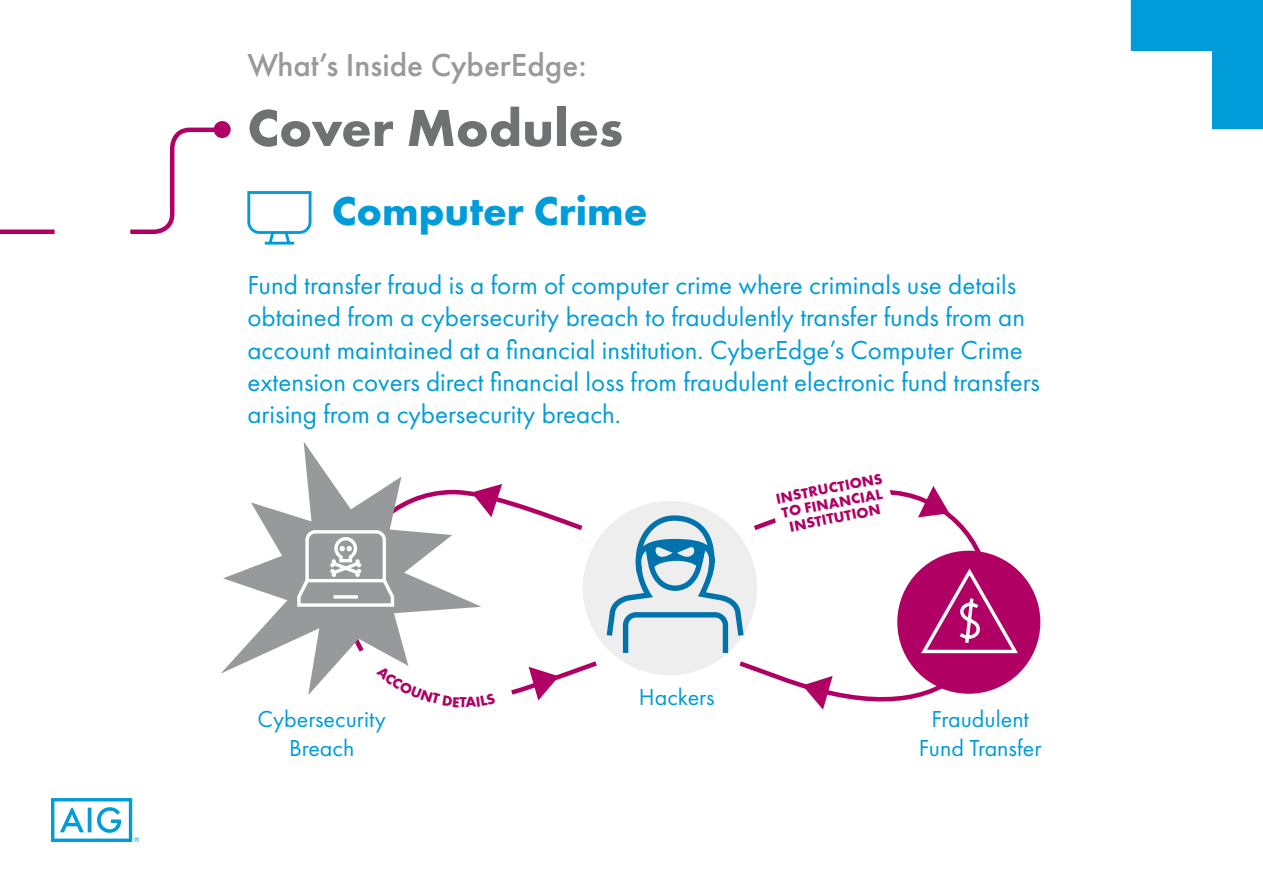
<style>
.page{position:relative;width:1263px;height:893px;background:#fff}
.page>*{position:absolute;margin:0;border:0;box-sizing:border-box;transform-origin:0 0}
.t1{font:700 54px "Futura PT";color:#707172}
.t2{font:700 42px "Futura PT";color:#009cda}
.t3{font:500 33px "Futura PT";color:#98999b}
.t4{font:27px/32.4px "Futura PT";color:#009cda}
.t5{font:24px/28.8px "Futura PT";color:#009cda;text-align:center}
.t6{font:700 15px/15px "Futura PT";color:#b10064;text-align:center}
</style>
<div class="page">
<svg style="left:747px;top:490px;width:246px;height:212px"></svg>
<svg style="left:51px;top:798px;width:88px;height:44px"></svg>
<svg style="left:1131px;top:0;width:132px;height:129px"></svg>
<svg style="left:247px;top:191px;width:65px;height:54px"></svg>
<svg style="left:918px;top:486px;width:31px;height:31px"></svg>
<svg style="left:802px;top:676px;width:31px;height:34px"></svg>
<svg style="left:221px;top:442px;width:181px;height:232px"></svg>
<svg style="left:770px;top:490px;width:126px;height:53px"></svg>
<div style="left:897px;top:551px;width:143px;height:143px;background:#b10064;border-radius:50%"></div>
<svg style="left:918px;top:567px;width:103px;height:87px"></svg>
<svg style="left:214px;top:121px;width:17px;height:17px"></svg>
<div style="left:0;top:229px;width:55px;height:5px;background:#b10064"></div>
<svg style="left:130px;top:125px;width:97px;height:109px"></svg>
<svg style="left:296px;top:484px;width:451px;height:217px"></svg>
<p class="t3" style="left:247px;top:45px;width:341px">What’s Inside CyberEdge:</p>
<h1 class="t1" style="left:247px;top:93px;width:377px">Cover Modules</h1>
<h2 class="t2" style="left:332px;top:184px;width:317px">Computer Crime</h2>
<p class="t4" style="left:247px;top:268px;width:794px">Fund transfer fraud is a form of computer crime where criminals use details obtained from a cybersecurity breach to fraudulently transfer funds from an account maintained at a financial institution. CyberEdge’s Computer Crime extension covers direct financial loss from fraudulent electronic fund transfers arising from a cybersecurity breach.</p>
<p class="t5" style="left:258px;top:705px;width:130px">Cybersecurity<br>Breach</p>
<p class="t6" style="left:775px;top:491px;width:110px;rotate:-11deg">INSTRUCTIONS<br>TO FINANCIAL<br>INSTITUTION</p>
<p class="t5" style="left:639px;top:683px;width:77px">Hackers</p>
<p class="t5" style="left:919px;top:705px;width:124px">Fraudulent<br>Fund Transfer</p>
</div>
